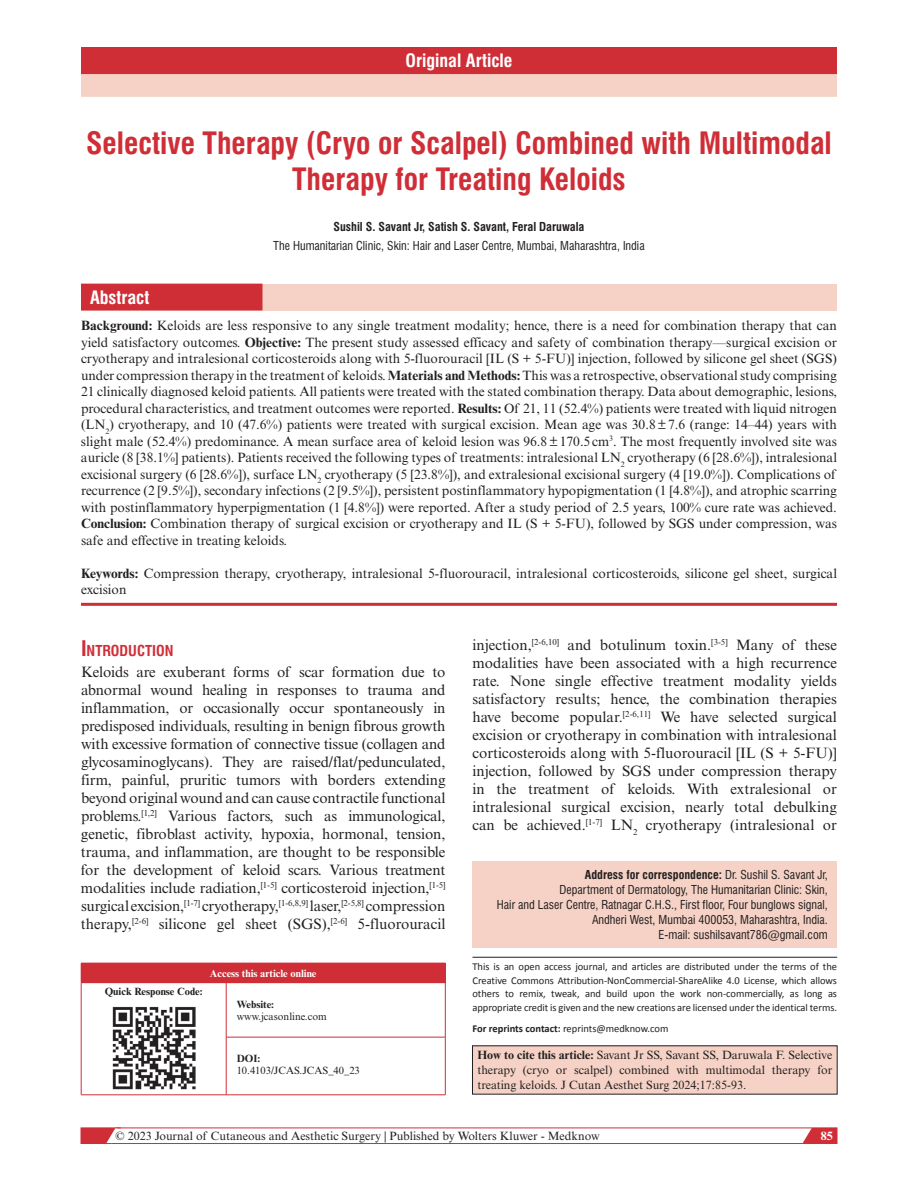
<style>
.page{position:relative;width:918px;height:1188px;background:#fff}
.page>*{position:absolute;margin:0;border:0;box-sizing:border-box;transform-origin:0 0}
.t1{font:700 condensed 30px/36px "Swiss 721 BT";color:#d02e37;text-align:center}
.t2{font:700 condensed 18px "Swiss 721 BT";color:#fff}
.t3{font:15px/18px "Times New Roman MT Std";color:#231f20;text-align:justify}
.t4{font:700 condensed 14.7px "Swiss 721 BT";color:#d02e37}
.t5{font:13.5px/16.5px "Times New Roman MT Std";color:#231f20;text-align:justify}
.t6{font:condensed 12px/15px "Swiss 721 BT";color:#231f20;text-align:right}
.t7{font:12px/15px "Times New Roman MT Std";color:#231f20;text-align:justify}
.t8{font:700 condensed 12px "Swiss 721 BT";color:#231f20}
.t9{font:700 12px "Times New Roman MT Std";color:#fff}
.t10{font:10.5px/13.5px "Calibri";letter-spacing:-.005em;color:#231f20;text-align:justify}
.t11{font:10.5px "Times New Roman MT Std";color:#231f20}
.t12{font:700 10.5px "Times New Roman MT Std";color:#231f20}
.t13{font:700 10.5px "Times New Roman MT Std";color:#fff}
.s1{font-weight:700}
.s2{font-size:21px}
</style>
<div class="page">
<svg style="left:798px;top:1127px;width:39px;height:15px"></svg>
<div style="left:81px;top:1128px;width:756px;height:16px;border:1px solid #d02e37"></div>
<svg style="left:81px;top:1127px;width:40px;height:17px"></svg>
<div style="left:81px;top:963px;width:364px;height:20px;background:#d02e37"></div>
<svg style="left:445px;top:964px;width:1px;height:18px"></svg>
<hr style="left:81px;top:1095px;width:145px;height:1px;background:#d02e37">
<hr style="left:226px;top:963px;width:220px;height:1px;background:#d02e37">
<hr style="left:81px;top:983px;width:1px;height:54px;background:#d02e37">
<hr style="left:81px;top:1037px;width:1px;height:58px;background:#d02e37">
<hr style="left:226px;top:983px;width:1px;height:54px;background:#d02e37">
<hr style="left:226px;top:982px;width:220px;height:1px;background:#d02e37">
<hr style="left:445px;top:983px;width:1px;height:54px;background:#d02e37">
<hr style="left:226px;top:1037px;width:1px;height:58px;background:#d02e37">
<hr style="left:226px;top:1037px;width:220px;height:1px;background:#d02e37">
<hr style="left:445px;top:1037px;width:1px;height:58px;background:#d02e37">
<hr style="left:226px;top:1095px;width:220px;height:1px;background:#d02e37">
<img style="left:112px;top:1007px;width:83px;height:82px">
<div style="left:472px;top:861px;width:365px;height:71px;background:#f5d2c5"></div>
<div style="left:472px;top:921px;width:365px;height:26px;background:#f5d2c5"></div>
<hr style="left:472px;top:957px;width:365px;height:1px;background:#231f20">
<div style="left:472px;top:1046px;width:365px;height:48px;background:#f5d2c5"></div>
<div style="left:81px;top:47px;width:756px;height:28px;background:#d02e37"></div>
<div style="left:81px;top:74px;width:756px;height:23px;background:#f5d2c5"></div>
<div style="left:81px;top:284px;width:756px;height:26px;background:#f5d2c5"></div>
<div style="left:81px;top:284px;width:181px;height:26px;background:#d02e37"></div>
<hr style="left:81px;top:603px;width:756px;height:3px;background:#d02e37">
<h2 class="t2" style="left:405px;top:50px;width:109px">Original Article</h2>
<h1 class="t1" style="left:86px;top:125px;width:747px">Selective Therapy (Cryo or Scalpel) Combined with Multimodal<br>Therapy for Treating Keloids</h1>
<p class="t8" style="left:334px;top:220px;width:252px">Sushil S. Savant Jr, Satish S. Savant, Feral Daruwala</p>
<p class="t6" style="left:273px;top:238px;width:373px">The Humanitarian Clinic, Skin: Hair and Laser Centre, Mumbai, Maharashtra, India</p>
<h2 class="t2" style="left:90px;top:287px;width:61px">Abstract</h2>
<p class="t5" style="left:81px;top:317px;width:758px"><span class="s1">Background:</span> Keloids are less responsive to any single treatment modality; hence, there is a need for combination therapy that can yield satisfactory outcomes. <span class="s1">Objective:</span> The present study assessed efficacy and safety of combination therapy—surgical excision or cryotherapy and intralesional corticosteroids along with 5-fluorouracil [IL (S + 5-FU)] injection, followed by silicone gel sheet (SGS) under compression therapy in the treatment of keloids. <span class="s1">Materials and Methods:</span> This was a retrospective, observational study comprising 21 clinically diagnosed keloid patients. All patients were treated with the stated combination therapy. Data about demographic, lesions, procedural characteristics, and treatment outcomes were reported. <span class="s1">Results:</span> Of 21, 11 (52.4%) patients were treated with liquid nitrogen (LN<sub>2</sub>) cryotherapy, and 10 (47.6%) patients were treated with surgical excision. Mean age was 30.8±7.6 (range: 14–44) years with slight male (52.4%) predominance. A mean surface area of keloid lesion was 96.8±170.5cm<sup>3</sup>. The most frequently involved site was auricle (8 [38.1%] patients). Patients received the following types of treatments: intralesional LN<sub>2</sub> cryotherapy (6 [28.6%]), intralesional excisional surgery (6 [28.6%]), surface LN<sub>2</sub> cryotherapy (5 [23.8%]), and extralesional excisional surgery (4 [19.0%]). Complications of recurrence (2 [9.5%]), secondary infections (2 [9.5%]), persistent postinflammatory hypopigmentation (1 [4.8%]), and atrophic scarring with postinflammatory hyperpigmentation (1 [4.8%]) were reported. After a study period of 2.5 years, 100% cure rate was achieved.<br><span class="s1">Conclusion:</span> Combination therapy of surgical excision or cryotherapy and IL (S + 5-FU), followed by SGS under compression, was safe and effective in treating keloids.</p>
<p class="t5" style="left:81px;top:565px;width:758px"><span class="s1">Keywords:</span> Compression therapy, cryotherapy, intralesional 5-fluorouracil, intralesional corticosteroids, silicone gel sheet, surgical excision</p>
<p class="t4" style="left:81px;top:641px;width:94px"><span class="s2">I</span>NTRODUCTION</p>
<p class="t3" style="left:81px;top:663px;width:366px">Keloids are exuberant forms of scar formation due to abnormal wound healing in responses to trauma and inflammation, or occasionally occur spontaneously in predisposed individuals, resulting in benign fibrous growth with excessive formation of connective tissue (collagen and glycosaminoglycans). They are raised/flat/pedunculated, firm, painful, pruritic tumors with borders extending beyond original wound and can cause contractile functional problems.<sup>[1,2]</sup> Various factors, such as immunological, genetic, fibroblast activity, hypoxia, hormonal, tension, trauma, and inflammation, are thought to be responsible for the development of keloid scars. Various treatment modalities include radiation,<sup>[1-5]</sup> corticosteroid injection,<sup>[1-5] </sup>surgical excision,<sup>[1-7]</sup> cryotherapy,<sup>[1-6,8,9]</sup> laser,<sup>[2-5,8]</sup> compression therapy,<sup>[2-6]</sup> silicone gel sheet (SGS),<sup>[2-6]</sup> 5-fluorouracil</p>
<p class="t13" style="left:210px;top:967px;width:108px">Access this article online</p>
<p class="t12" style="left:105px;top:985px;width:100px">Quick Response Code:</p>
<p class="t12" style="left:237px;top:998px;width:39px">Website:</p>
<p class="t11" style="left:237px;top:1010px;width:92px">www.jcasonline.com</p>
<p class="t12" style="left:237px;top:1052px;width:25px">DOI:</p>
<p class="t11" style="left:237px;top:1064px;width:125px">10.4103/JCAS.JCAS_40_23</p>
<p class="t3" style="left:472px;top:636px;width:366px">injection,<sup>[2-6,10]</sup> and botulinum toxin.<sup>[3-5]</sup> Many of these modalities have been associated with a high recurrence rate. None single effective treatment modality yields satisfactory results; hence, the combination therapies have become popular.<sup>[2-6,11]</sup> We have selected surgical excision or cryotherapy in combination with intralesional corticosteroids along with 5-fluorouracil [IL (S + 5-FU)] injection, followed by SGS under compression therapy in the treatment of keloids. With extralesional or intralesional surgical excision, nearly total debulking can be achieved.<sup>[1-7]</sup> LN<sub>2</sub> cryotherapy (intralesional or</p>
<p class="t6" style="left:497px;top:867px;width:332px"><span class="s1">Address for correspondence:</span> Dr. Sushil S. Savant Jr,<br>Department of Dermatology, The Humanitarian Clinic: Skin,<br>Hair and Laser Centre, Ratnagar C.H.S., First floor, Four bunglows signal, Andheri West, Mumbai 400053, Maharashtra, India.<br>E-mail: sushilsavant786@gmail.com</p>
<p class="t10" style="left:472px;top:960px;width:366px">This is an open access journal, and articles are distributed under the terms of the Creative Commons Attribution-NonCommercial-ShareAlike 4.0 License, which allows others to remix, tweak, and build upon the work non-commercially, as long as appropriate credit is given and the new creations are licensed under the identical terms.</p>
<p class="t10" style="left:472px;top:1021px;width:198px"><span class="s1">For reprints contact:</span> reprints@medknow.com</p>
<p class="t7" style="left:477px;top:1048px;width:356px"><span class="s1">How to cite this article:</span> Savant Jr SS, Savant SS, Daruwala F. Selective therapy (cryo or scalpel) combined with multimodal therapy for treating keloids. J Cutan Aesthet Surg 2024;17:85-93.</p>
<p class="t7" style="left:116px;top:1128px;width:486px">© 2023 Journal of Cutaneous and Aesthetic Surgery | Published by Wolters Kluwer - Medknow</p>
<p class="t9" style="left:821px;top:1128px;width:13px">85</p>
</div>
